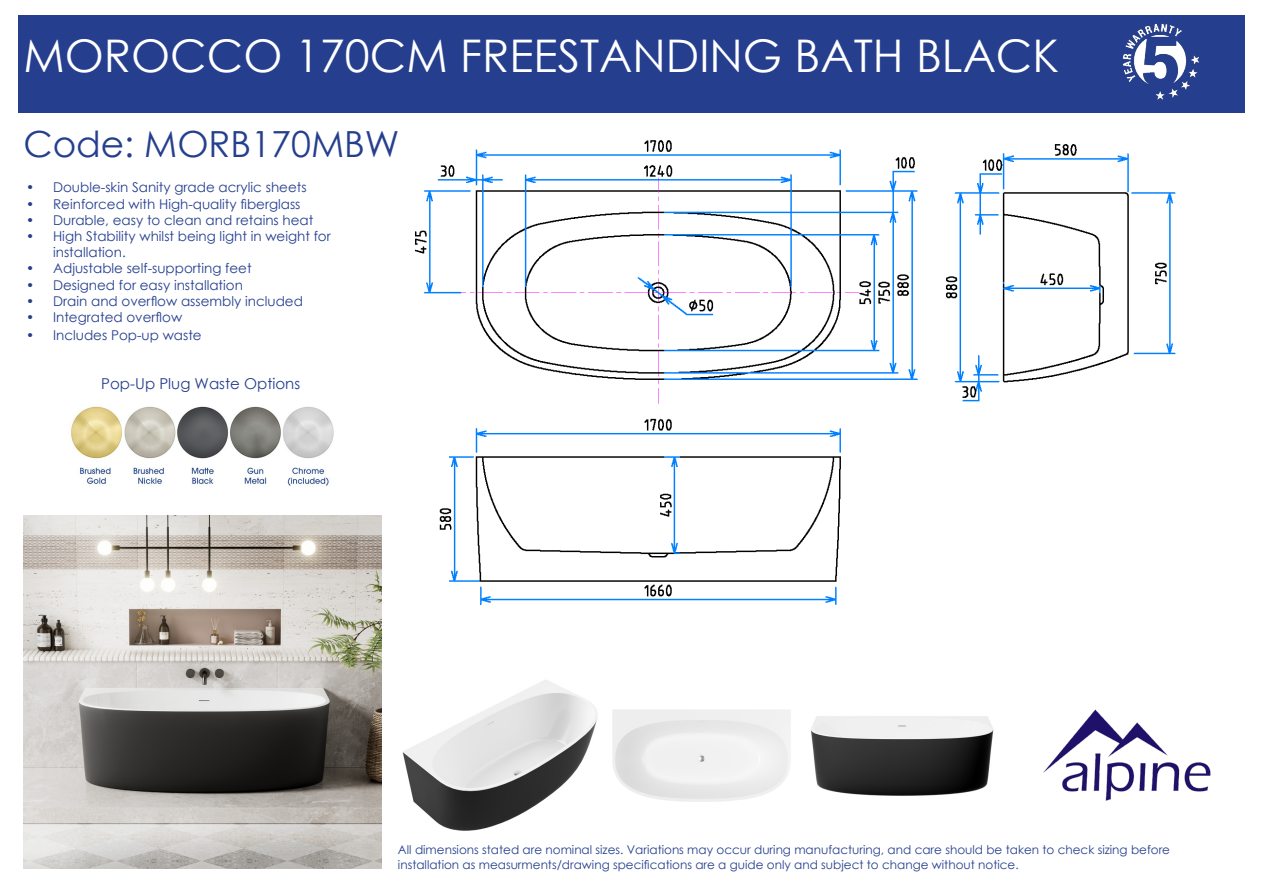
<style>
.page{position:relative;width:1263px;height:893px;background:#fff}
.page>*{position:absolute;margin:0;border:0;box-sizing:border-box;transform-origin:0 0}
.t1{font:45px "Century Gothic";color:#fff}
.t2{font:36px "Century Gothic";color:#253f8e}
.t3{font:15px "Century Gothic";color:#253f8e}
.t4{font:13.5px/16.2px "Century Gothic";color:#253f8e}
.t5{font:12px/14.4px "Century Gothic";color:#253f8e}
</style>
<div class="page">
<div style="left:18px;top:16px;width:1227px;height:97px;background:#253f8e"></div>
<img style="left:1107px;top:15px;width:108px;height:85px">
<img style="left:415px;top:140px;width:761px;height:466px">
<img style="left:1043px;top:709px;width:168px;height:92px">
<img style="left:23px;top:515px;width:359px;height:354px">
<img style="left:402px;top:680px;width:389px;height:151px">
<img style="left:811px;top:716px;width:183px;height:80px">
<img style="left:71px;top:406px;width:263px;height:81px">
<p class="t1" style="left:23px;top:25px;width:1037px">MOROCCO 170CM FREESTANDING BATH BLACK</p>
<p class="t2" style="left:23px;top:119px;width:377px">Code: MORB170MBW</p>
<p class="t4" style="left:26px;top:179px;width:282px">• Double-skin Sanity grade acrylic sheets</p>
<p class="t4" style="left:26px;top:195px;width:276px">• Reinforced with High-quality fiberglass</p>
<p class="t4" style="left:26px;top:212px;width:289px">• Durable, easy to clean and retains heat</p>
<p class="t4" style="left:53px;top:228px;width:279px;text-indent:-27px">• High Stability whilst being light in weight for installation.</p>
<p class="t4" style="left:26px;top:260px;width:227px">• Adjustable self-supporting feet</p>
<p class="t4" style="left:26px;top:276px;width:218px">• Designed for easy installation</p>
<p class="t4" style="left:26px;top:293px;width:278px">• Drain and overflow assembly included</p>
<p class="t4" style="left:26px;top:309px;width:158px">• Integrated overflow</p>
<p class="t4" style="left:26px;top:327px;width:177px">• Includes Pop-up waste</p>
<p class="t3" style="left:101px;top:373px;width:200px">Pop-Up Plug Waste Options</p>
<p class="t5" style="left:398px;top:843px;width:773px">All dimensions stated are nominal sizes. Variations may occur during manufacturing, and care should be taken to check sizing before installation as measurments/drawing specifications are a guide only and subject to change without notice.</p>
</div>
